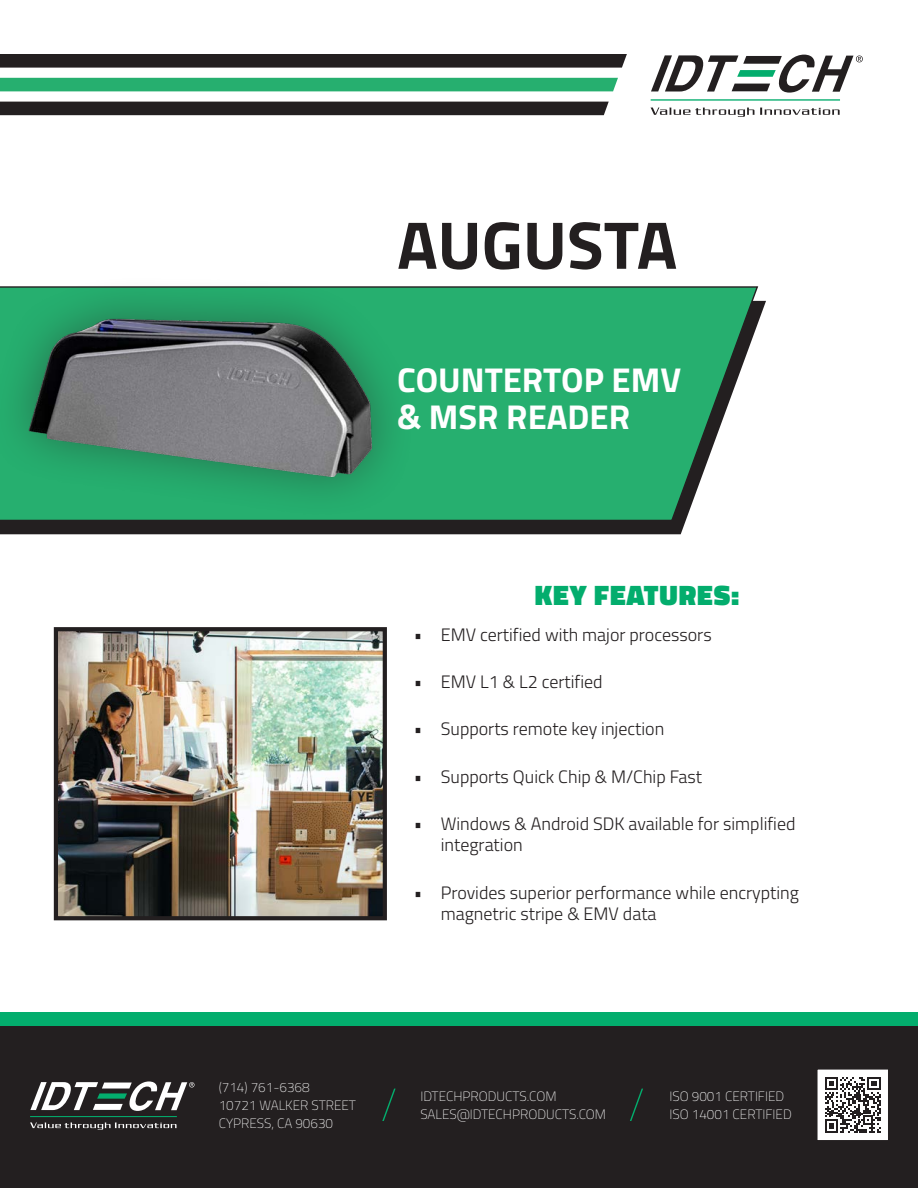
<style>
.page{position:relative;width:918px;height:1188px;background:#fff}
.page>*{position:absolute;margin:0;border:0;box-sizing:border-box;transform-origin:0 0}
.t1{font:700 67.5px "Titillium";color:#231f20}
.t2{font:700 34.5px "Titillium";color:#fff}
.t3{font:900 28.5px "Titillium";letter-spacing:.03em;color:#03ad6d}
.t4{font:300 18px/21.6px "Titillium";color:#231f20}
.t5{font:100 13.5px "Titillium";color:#fff}
</style>
<div class="page">
<svg style="left:0;top:301px;width:766px;height:233px;fill:#231f20"></svg>
<svg style="left:0;top:286px;width:759px;height:236px"></svg>
<svg style="left:651px;top:108px;width:189px;height:9px"></svg>
<hr style="left:651px;top:100px;width:189px;height:1px;background:#03ad6d">
<svg style="left:651px;top:55px;width:212px;height:38px"></svg>
<div style="left:0;top:1013px;width:918px;height:175px;background:#03ad6d"></div>
<div style="left:0;top:1026px;width:918px;height:162px;background:#231f20"></div>
<svg style="left:0;top:54px;width:627px;height:14px"></svg>
<div style="left:0;top:78px;width:618px;height:13px;background:#26af6f"></div>
<div style="left:0;top:102px;width:609px;height:13px;background:#231f20"></div>
<div style="left:817px;top:1069px;width:71px;height:72px;background:#fff"></div>
<svg style="left:825px;top:1077px;width:56px;height:56px"></svg>
<div style="left:817px;top:1069px;width:72px;height:72px;border:1px solid #231f20"></div>
<svg style="left:30px;top:1123px;width:147px;height:7px"></svg>
<hr style="left:30px;top:1116px;width:147px;height:1px;background:#03ad6d">
<svg style="left:30px;top:1081px;width:164px;height:30px"></svg>
<svg style="left:382px;top:1088px;width:14px;height:33px"></svg>
<svg style="left:630px;top:1088px;width:13px;height:33px"></svg>
<img style="left:59px;top:632px;width:323px;height:283px">
<div style="left:54px;top:627px;width:333px;height:293px;border:4px solid #231f20"></div>
<div style="left:0;top:275px;width:416px;height:244px;background:#231f20;opacity:.45"></div>
<img style="left:27px;top:314px;width:348px;height:166px">
<p class="t1" style="left:397px;top:194px;width:282px">AUGUSTA</p>
<p class="t2" style="left:397px;top:353px;width:286px">COUNTERTOP EMV</p>
<p class="t2" style="left:397px;top:391px;width:234px">&amp; MSR READER</p>
<p class="t3" style="left:535px;top:574px;width:206px">KEY FEATURES:</p>
<p class="t4" style="left:414px;top:623px;width:299px">• EMV certified with major processors</p>
<p class="t4" style="left:414px;top:670px;width:190px">• EMV L1 &amp; L2 certified</p>
<p class="t4" style="left:414px;top:717px;width:252px">• Supports remote key injection</p>
<p class="t4" style="left:414px;top:765px;width:290px">• Supports Quick Chip &amp; M/Chip Fast</p>
<p class="t4" style="left:441px;top:812px;width:356px;text-indent:-27px">• Windows &amp; Android SDK available for simplified integration</p>
<p class="t4" style="left:441px;top:881px;width:360px;text-indent:-27px">• Provides superior performance while encrypting magnetric stripe &amp; EMV data</p>
<p class="t5" style="left:219px;top:1078px;width:93px">(714) 761-6368</p>
<p class="t5" style="left:219px;top:1096px;width:139px">10721 WALKER STREET</p>
<p class="t5" style="left:219px;top:1114px;width:116px">CYPRESS, CA 90630</p>
<p class="t5" style="left:420px;top:1087px;width:138px">IDTECHPRODUCTS.COM</p>
<p class="t5" style="left:420px;top:1105px;width:187px">SALES@IDTECHPRODUCTS.COM</p>
<p class="t5" style="left:670px;top:1087px;width:116px">ISO 9001 CERTIFIED</p>
<p class="t5" style="left:670px;top:1105px;width:124px">ISO 14001 CERTIFIED</p>
</div>
